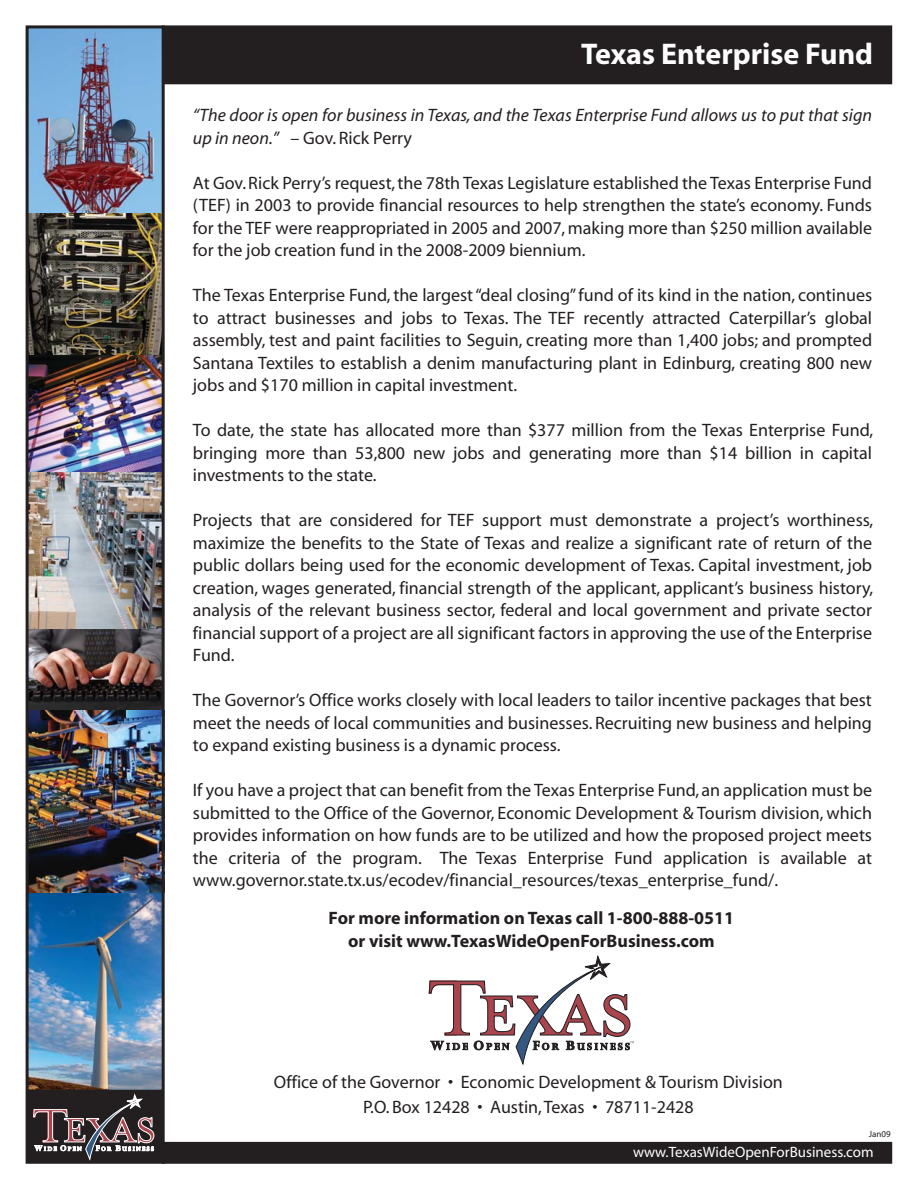
<style>
.page{position:relative;width:918px;height:1188px;background:#fff}
.page>*{position:absolute;margin:0;border:0;box-sizing:border-box;transform-origin:0 0}
.t1{font:700 30px "Myriad";color:#fff}
.t2{font:18px/22.5px "Myriad";color:#231f20;text-align:justify}
.t3{font:italic 18px/22.5px "Myriad";color:#231f20}
.t4{font:700 18px/22.5px "Myriad";color:#231f20;text-align:center}
.t5{font:15px "Myriad";color:#fff}
.t6{font:9px "Myriad";color:#231f20}
.s1{font-style:normal}
</style>
<div class="page">
<img style="left:30px;top:212px;width:131px;height:143px">
<img style="left:30px;top:892px;width:131px;height:198px">
<div style="left:163px;top:27px;width:728px;height:56px;background:#231f20"></div>
<div style="left:162px;top:25px;width:730px;height:59px;border:3px solid #231f20"></div>
<div style="left:163px;top:1143px;width:728px;height:19px;background:#231f20"></div>
<div style="left:162px;top:1142px;width:730px;height:22px;border:3px solid #231f20"></div>
<div style="left:27px;top:1091px;width:136px;height:71px;background:#231f20"></div>
<div style="left:26px;top:1090px;width:138px;height:73px;border:2px solid #231f20"></div>
<svg style="left:33px;top:1094px;width:122px;height:66px"></svg>
<img style="left:30px;top:29px;width:131px;height:183px">
<svg style="left:428px;top:955px;width:206px;height:110px"></svg>
<img style="left:30px;top:628px;width:131px;height:82px">
<img style="left:30px;top:471px;width:131px;height:157px">
<img style="left:30px;top:710px;width:131px;height:182px">
<img style="left:30px;top:355px;width:131px;height:116px">
<div style="left:26px;top:25px;width:139px;height:1139px;border:3px solid #231f20"></div>
<h1 class="t1" style="left:581px;top:42px;width:294px">Texas Enterprise Fund</h1>
<p class="t3" style="left:193px;top:105px;width:681px">“The door is open for business in Texas, and the Texas Enterprise Fund allows us to put that sign up in neon.” <span class="s1">– Gov. Rick Perry</span></p>
<p class="t2" style="left:193px;top:173px;width:681px">At Gov. Rick Perry’s request, the 78th Texas Legislature established the Texas Enterprise Fund (TEF) in 2003 to provide financial resources to help strengthen the state’s economy. Funds for the TEF were reappropriated in 2005 and 2007, making more than $250 million available for the job creation fund in the 2008-2009 biennium.</p>
<p class="t2" style="left:193px;top:285px;width:681px">The Texas Enterprise Fund, the largest “deal closing” fund of its kind in the nation, continues to attract businesses and jobs to Texas. The TEF recently attracted Caterpillar’s global assembly, test and paint facilities to Seguin, creating more than 1,400 jobs; and prompted Santana Textiles to establish a denim manufacturing plant in Edinburg, creating 800 new jobs and $170 million in capital investment.</p>
<p class="t2" style="left:193px;top:420px;width:682px">To date, the state has allocated more than $377 million from the Texas Enterprise Fund, bringing more than 53,800 new jobs and generating more than $14 billion in capital investments to the state.</p>
<p class="t2" style="left:193px;top:510px;width:682px">Projects that are considered for TEF support must demonstrate a project’s worthiness, maximize the benefits to the State of Texas and realize a significant rate of return of the public dollars being used for the economic development of Texas. Capital investment, job creation, wages generated, financial strength of the applicant, applicant’s business history, analysis of the relevant business sector, federal and local government and private sector financial support of a project are all significant factors in approving the use of the Enterprise Fund.</p>
<p class="t2" style="left:193px;top:690px;width:681px">The Governor’s Office works closely with local leaders to tailor incentive packages that best meet the needs of local communities and businesses. Recruiting new business and helping to expand existing business is a dynamic process.</p>
<p class="t2" style="left:193px;top:780px;width:681px">If you have a project that can benefit from the Texas Enterprise Fund, an application must be submitted to the Office of the Governor, Economic Development &amp; Tourism division, which provides information on how funds are to be utilized and how the proposed project meets the criteria of the program. The Texas Enterprise Fund application is available at www.governor.state.tx.us/ecodev/financial_resources/texas_enterprise_fund/.</p>
<p class="t4" style="left:329px;top:908px;width:407px">For more information on Texas call 1-800-888-0511 or visit www.TexasWideOpenForBusiness.com</p>
<p class="t2" style="left:274px;top:1070px;width:511px;line-height:25.5px;text-align:center">Office of the Governor • Economic Development &amp; Tourism Division<br>P.O. Box 12428 • Austin, Texas • 78711-2428</p>
<p class="t6" style="left:869px;top:1131px;width:23px">Jan09</p>
<p class="t5" style="left:633px;top:1147px;width:242px">www.TexasWideOpenForBusiness.com</p>
</div>
